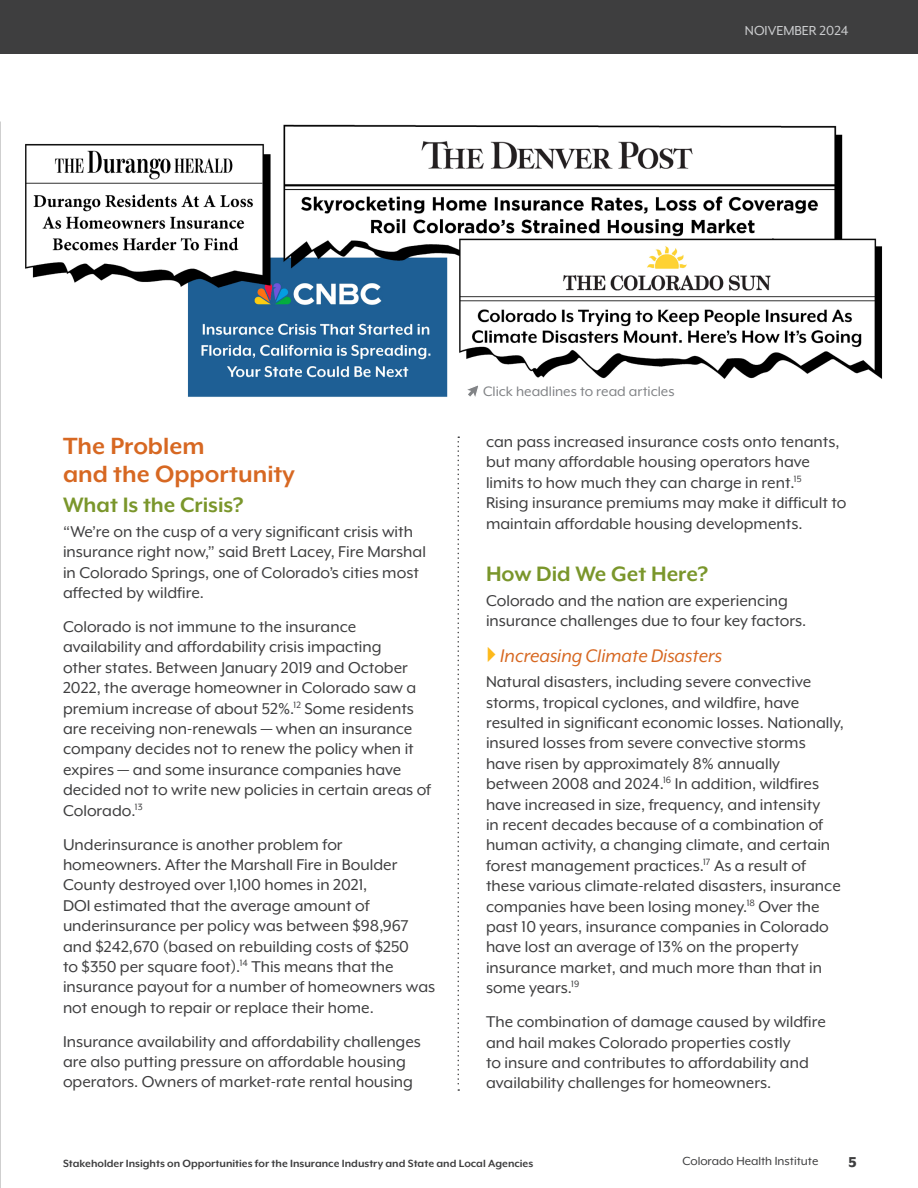
<style>
.page{position:relative;width:918px;height:1188px;background:#fff}
.page>*{position:absolute;margin:0;border:0;box-sizing:border-box;transform-origin:0 0}
.Hed_2{font:700 27px/28.5px "Mr Eaves XL Mod OT";color:#d76822}
.Hed_3{font:700 24px "Mr Eaves XL Mod OT";color:#7a962b}
.Hed_4{font:italic 21px "Mr Eaves XL Mod OT";color:#d76822}
.CHI_Body_Copy{font:18px/20.4px "Mr Eaves XL Mod OT";color:#3e3e3f}
.t1{font:800 16.5px "Mr Eaves XL Mod OT";color:#3e3e3f}
.CHI_Body_Copy-2{font:15.75px "Mr Eaves XL Mod OT";color:#818386}
.t2{font:15px "Mr Eaves XL Mod OT";color:#cccdcf}
.t3{font:13.5px "Mr Eaves XL Mod OT";color:#3e3e3f}
.t4{font:700 12px "Mr Eaves XL Mod OT";color:#3e3e3f}
</style>
<div class="page">
<div style="left:0;top:0;width:918px;height:54px;background:#3e3e3f"></div>
<img style="left:25px;top:124px;width:858px;height:273px">
<svg style="left:458px;top:436px;width:1px;height:655px"></svg>
<svg style="left:462px;top:383px;width:19px;height:14px"></svg>
<p class="t2" style="left:745px;top:22px;width:105px">NOIVEMBER 2024</p>
<p class="t2" style="left:752px;top:22px;width:105px">NOIVEMBER 2024</p>
<p class="Hed_2" style="left:63px;top:431px;width:233px">The Problem<br>and the Opportunity</p>
<p class="Hed_3" style="left:63px;top:492px;width:182px">What Is the Crisis?</p>
<p class="CHI_Body_Copy" style="left:63px;top:521px;width:364px">“We’re on the cusp of a very significant crisis with insurance right now,” said Brett Lacey, Fire Marshal in Colorado Springs, one of Colorado’s cities most affected by wildfire.</p>
<p class="CHI_Body_Copy" style="left:63px;top:616px;width:370px">Colorado is not immune to the insurance availability and affordability crisis impacting<br>other states. Between January 2019 and October 2022, the average homeowner in Colorado saw a premium increase of about 52%.<sup>12</sup> Some residents are receiving non-renewals — when an insurance company decides not to renew the policy when it expires — and some insurance companies have decided not to write new policies in certain areas of Colorado.<sup>13</sup></p>
<p class="CHI_Body_Copy" style="left:63px;top:834px;width:374px">Underinsurance is another problem for homeowners. After the Marshall Fire in Boulder County destroyed over 1,100 homes in 2021,<br>DOI estimated that the average amount of underinsurance per policy was between $98,967 and $242,670 (based on rebuilding costs of $250<br>to $350 per square foot).<sup>14</sup> This means that the insurance payout for a number of homeowners was not enough to repair or replace their home.</p>
<p class="CHI_Body_Copy" style="left:63px;top:1031px;width:360px">Insurance availability and affordability challenges are also putting pressure on affordable housing operators. Owners of market-rate rental housing</p>
<p class="CHI_Body_Copy-2" style="left:483px;top:383px;width:193px">Click headlines to read articles</p>
<p class="CHI_Body_Copy" style="left:486px;top:431px;width:362px">can pass increased insurance costs onto tenants, but many affordable housing operators have limits to how much they can charge in rent.<sup>15<br></sup>Rising insurance premiums may make it difficult to maintain affordable housing developments.</p>
<p class="Hed_3" style="left:486px;top:560px;width:224px">How Did We Get Here?</p>
<p class="CHI_Body_Copy" style="left:486px;top:590px;width:322px">Colorado and the nation are experiencing insurance challenges due to four key factors.</p>
<p class="Hed_4" style="left:500px;top:645px;width:223px">Increasing Climate Disasters</p>
<p class="CHI_Body_Copy" style="left:486px;top:672px;width:360px">Natural disasters, including severe convective storms, tropical cyclones, and wildfire, have resulted in significant economic losses. Nationally, insured losses from severe convective storms have risen by approximately 8% annually between 2008 and 2024.<sup>16</sup> In addition, wildfires have increased in size, frequency, and intensity<br>in recent decades because of a combination of human activity, a changing climate, and certain forest management practices.<sup>17</sup> As a result of these various climate-related disasters, insurance companies have been losing money.<sup>18</sup> Over the past 10 years, insurance companies in Colorado have lost an average of 13% on the property insurance market, and much more than that in some years.<sup>19</sup></p>
<p class="CHI_Body_Copy" style="left:486px;top:1012px;width:341px">The combination of damage caused by wildfire and hail makes Colorado properties costly<br>to insure and contributes to affordability and availability challenges for homeowners.</p>
<p class="t4" style="left:63px;top:1156px;width:472px">Stakeholder Insights on Opportunities for the Insurance Industry and State and Local Agencies</p>
<p class="t3" style="left:682px;top:1153px;width:138px">Colorado Health Institute</p>
<p class="t1" style="left:848px;top:1153px;width:10px">5</p>
</div>
